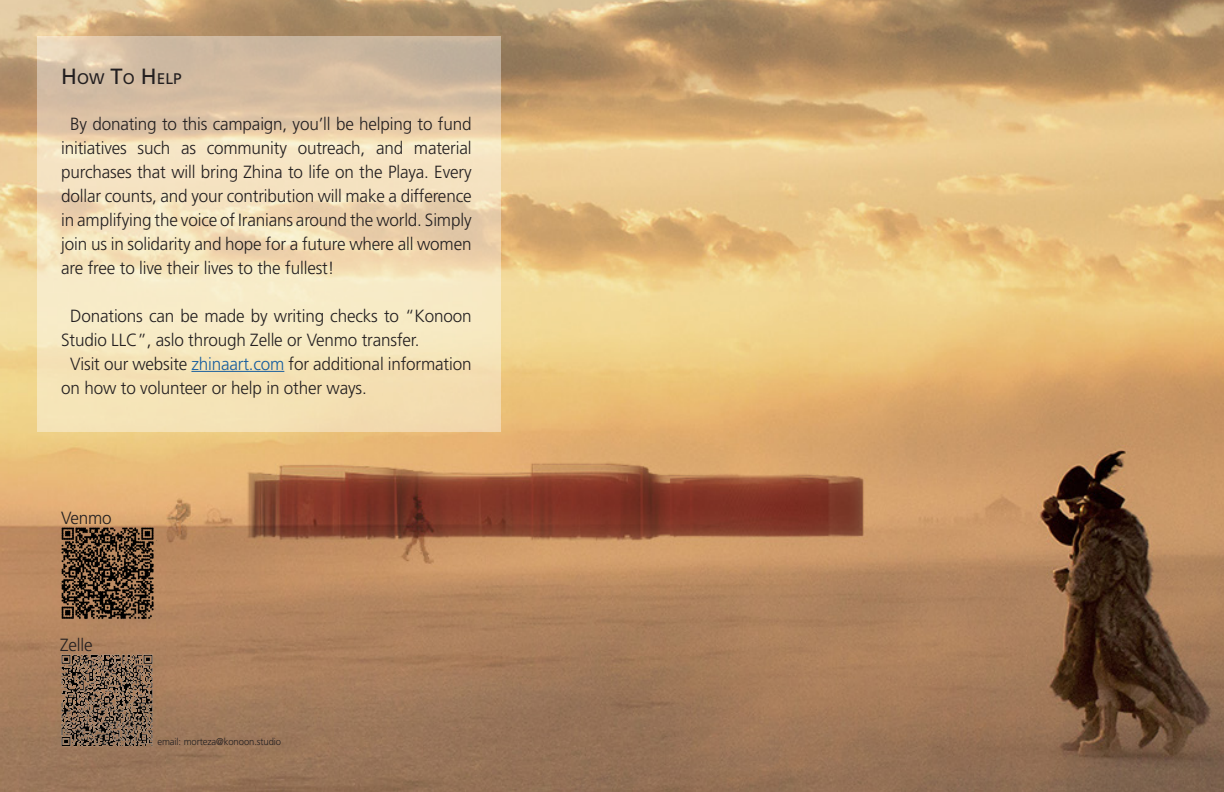
<style>
.page{position:relative;width:1224px;height:792px;background:#fff}
.page>*{position:absolute;margin:0;border:0;box-sizing:border-box;transform-origin:0 0}
.Paragraph_Style_1{font:300 17.6px/24px "Frutiger LT Std";letter-spacing:-.01em;color:#231f20}
.Paragraph_Style_2{font:15.4px "Frutiger LT Std";color:#231f20}
.Paragraph_Style_1-2{font:300 9.8px "Frutiger LT Std";letter-spacing:-.01em;color:#231f20}
.s1{font-size:22px}
.s2{color:#175d9e}
</style>
<div class="page">
<img style="left:0;top:0;width:1224px;height:792px">
<svg style="left:37px;top:36px;width:463px;height:396px;background:#ecd9b6"></svg>
<hr style="left:191px;top:371px;width:93px;height:1px;background:#175d9e">
<img style="left:53px;top:646px;width:104px;height:105px">
<img style="left:59px;top:524px;width:99px;height:97px">
<p class="Paragraph_Style_2" style="left:61px;top:70px;width:122px"><span class="s1">H</span>OW <span class="s1">T</span>O <span class="s1">H</span>ELP</p>
<p class="Paragraph_Style_1" style="left:61px;top:112px;width:412px;text-align:justify;text-indent:9px">By donating to this campaign, you’ll be helping to fund initiatives such as community outreach, and material purchases that will bring Zhina to life on the Playa. Every dollar counts, and your contribution will make a difference in amplifying the voice of Iranians around the world. Simply join us in solidarity and hope for a future where all women are free to live their lives to the fullest!</p>
<p class="Paragraph_Style_1" style="left:61px;top:304px;width:412px;text-indent:9px">Donations can be made by writing checks to “Konoon<br>Studio LLC”, aslo through Zelle or Venmo transfer.</p>
<p class="Paragraph_Style_1" style="left:61px;top:352px;width:412px;text-indent:9px">Visit our website <span class="s2">zhinaart.com</span> for additional information on how to volunteer or help in other ways.</p>
<p class="Paragraph_Style_1" style="left:61px;top:506px;width:52px">Venmo</p>
<p class="Paragraph_Style_1" style="left:60px;top:633px;width:34px">Zelle</p>
<p class="Paragraph_Style_1-2" style="left:157px;top:736px;width:125px">email: morteza@konoon.studio</p>
</div>
